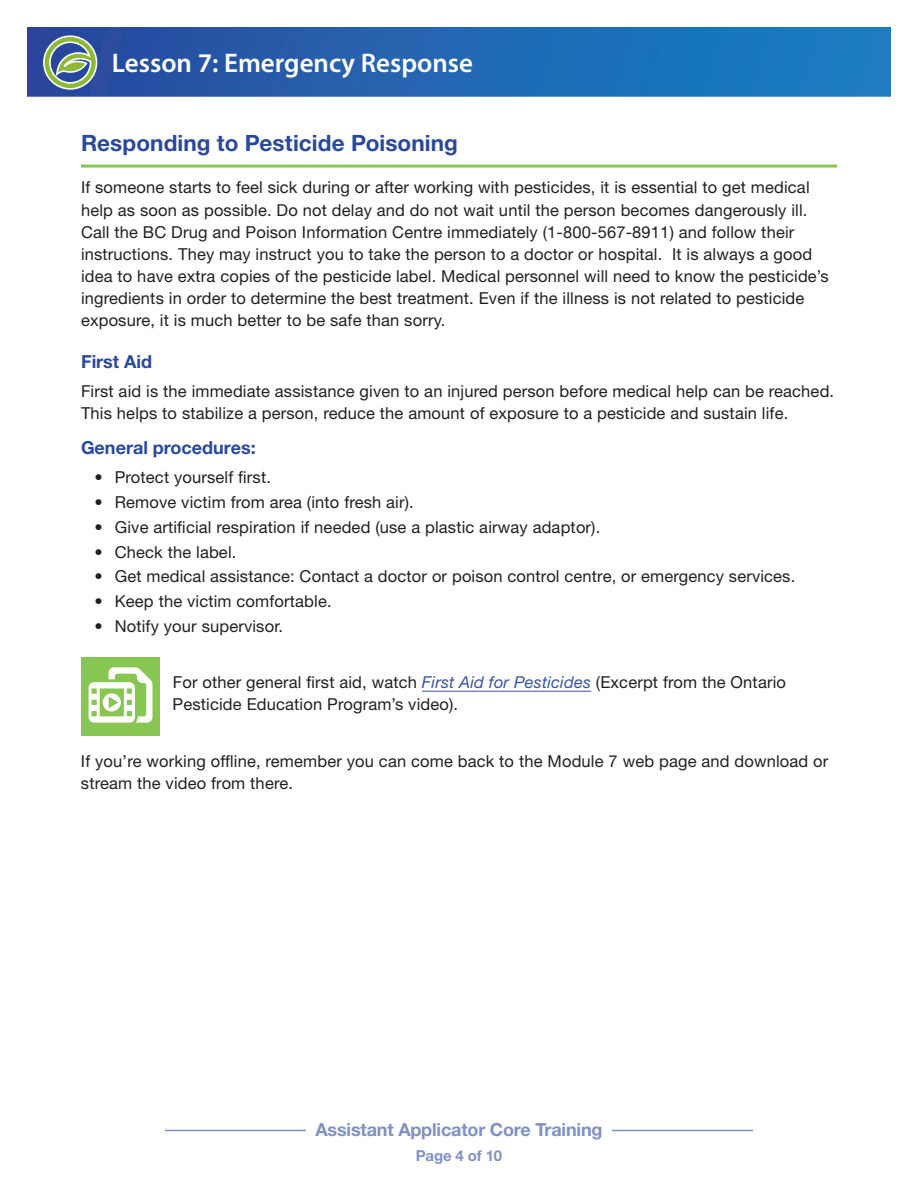
<style>
.page{position:relative;width:918px;height:1188px;background:#fff}
.page>*{position:absolute;margin:0;border:0;box-sizing:border-box;transform-origin:0 0}
.t1{font:600 27px "Myriad Pro";color:#fff}
.t2{font:700 22.5px "Helvetica Neue LT Std";letter-spacing:.005em;color:#28489d}
.t3{font:700 18px "Helvetica Neue LT Std";letter-spacing:-.01em;color:#8190c4}
.t4{font:700 18px "Helvetica Neue LT Std";color:#28489d}
.t5{font:16.5px/22.2px "Helvetica Neue LT Std";letter-spacing:.01em;color:#231f20}
.t6{font:700 15px "Helvetica Neue LT Std";letter-spacing:-.01em;color:#8190c4}
.s1{font-style:italic;color:#3853a3}
</style>
<div class="page">
<hr style="left:165px;top:1130px;width:141px;height:1px;background:#8190c4">
<hr style="left:612px;top:1130px;width:141px;height:1px;background:#8190c4">
<svg style="left:27px;top:27px;width:864px;height:70px;background:#2167b2"></svg>
<svg style="left:42px;top:35px;width:56px;height:56px;background:#749093"></svg>
<hr style="left:81px;top:165px;width:756px;height:3px;background:#88c652">
<hr style="left:422px;top:691px;width:169px;height:1px;background:#3853a3">
<div style="left:81px;top:657px;width:78px;height:78px;background:#88c652"></div>
<svg style="left:89px;top:667px;width:64px;height:56px"></svg>
<h1 class="t1" style="left:112px;top:45px;width:363px">Lesson 7: Emergency Response</h1>
<h2 class="t2" style="left:81px;top:129px;width:378px">Responding to Pesticide Poisoning</h2>
<p class="t5" style="left:81px;top:176px;width:749px">If someone starts to feel sick during or after working with pesticides, it is essential to get medical help as soon as possible. Do not delay and do not wait until the person becomes dangerously ill.<br>Call the BC Drug and Poison Information Centre immediately (1-800-567-8911) and follow their instructions. They may instruct you to take the person to a doctor or hospital. It is always a good idea to have extra copies of the pesticide label. Medical personnel will need to know the pesticide’s ingredients in order to determine the best treatment. Even if the illness is not related to pesticide exposure, it is much better to be safe than sorry.</p>
<p class="t4" style="left:81px;top:350px;width:73px">First Aid</p>
<p class="t5" style="left:81px;top:380px;width:755px">First aid is the immediate assistance given to an injured person before medical help can be reached.<br>This helps to stabilize a person, reduce the amount of exposure to a pesticide and sustain life.</p>
<p class="t4" style="left:81px;top:437px;width:176px">General procedures:</p>
<p class="t5" style="left:94px;top:466px;width:178px">• Protect yourself first.</p>
<p class="t5" style="left:94px;top:491px;width:321px">• Remove victim from area (into fresh air).</p>
<p class="t5" style="left:94px;top:515px;width:507px">• Give artificial respiration if needed (use a plastic airway adaptor).</p>
<p class="t5" style="left:94px;top:540px;width:143px">• Check the label.</p>
<p class="t5" style="left:94px;top:565px;width:702px">• Get medical assistance: Contact a doctor or poison control centre, or emergency services.</p>
<p class="t5" style="left:94px;top:590px;width:239px">• Keep the victim comfortable.</p>
<p class="t5" style="left:94px;top:615px;width:190px">• Notify your supervisor.</p>
<p class="t5" style="left:173px;top:671px;width:615px">For other general first aid, watch <span class="s1">First Aid for Pesticides</span> (Excerpt from the Ontario<br>Pesticide Education Program’s video).</p>
<p class="t5" style="left:81px;top:749px;width:749px">If you’re working offline, remember you can come back to the Module 7 web page and download or stream the video from there.</p>
<p class="t3" style="left:316px;top:1118px;width:288px">Assistant Applicator Core Training</p>
<p class="t6" style="left:416px;top:1146px;width:88px">Page 4 of 10</p>
</div>
